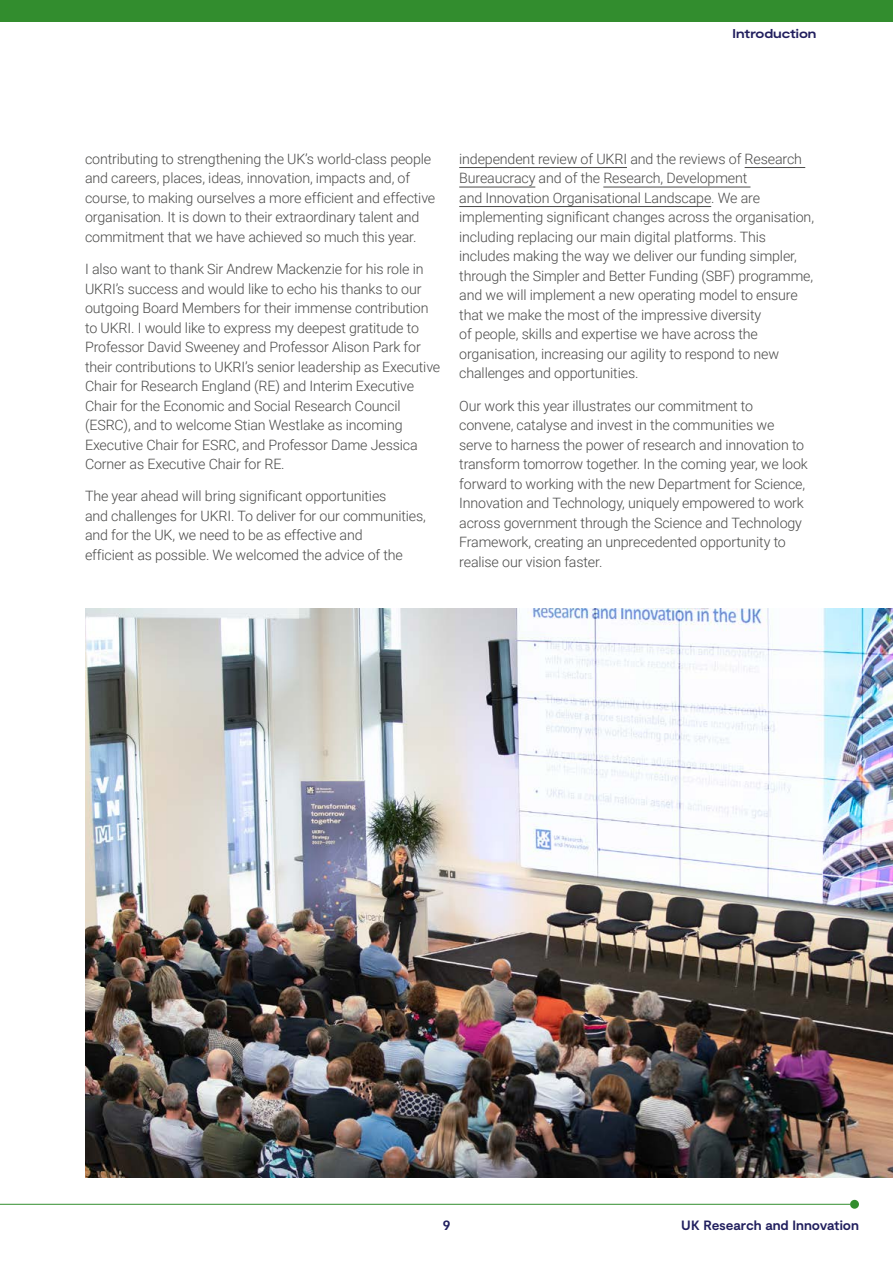
<style>
.page{position:relative;width:893px;height:1263px;background:#fff}
.page>*{position:absolute;margin:0;border:0;box-sizing:border-box;transform-origin:0 0}
.Body_Copy_2023{font:300 14.25px/19.5px "Roboto";letter-spacing:-.01em;color:#4a4a49}
.t1{font:700 13.5px "Moderat";letter-spacing:-.005em;color:#211f5e}
.t2{font:700 expanded 12.75px "Moderat";letter-spacing:-.005em;color:#211f5e}
</style>
<div class="page">
<div style="left:0;top:0;width:893px;height:21px;background:#328d2e"></div>
<hr style="left:0;top:1204px;width:850px;height:1px;background:#328d2e">
<div style="left:850px;top:1200px;width:9px;height:9px;background:#328d2e;border-radius:50%"></div>
<hr style="left:459px;top:167px;width:168px;height:1px;background:#4a4a49">
<hr style="left:745px;top:167px;width:60px;height:1px;background:#4a4a49">
<hr style="left:459px;top:187px;width:76px;height:1px;background:#4a4a49">
<hr style="left:603px;top:187px;width:147px;height:1px;background:#4a4a49">
<hr style="left:459px;top:206px;width:252px;height:1px;background:#4a4a49">
<img style="left:85px;top:609px;width:808px;height:569px">
<p class="t2" style="left:733px;top:26px;width:85px">Introduction</p>
<p class="Body_Copy_2023" style="left:85px;top:148px;width:352px">contributing to strengthening the UK’s world-class people and careers, places, ideas, innovation, impacts and, of course, to making ourselves a more efficient and effective organisation. It is down to their extraordinary talent and commitment that we have achieved so much this year.</p>
<p class="Body_Copy_2023" style="left:85px;top:259px;width:357px">I also want to thank Sir Andrew Mackenzie for his role in UKRI’s success and would like to echo his thanks to our outgoing Board Members for their immense contribution to UKRI. I would like to express my deepest gratitude to Professor David Sweeney and Professor Alison Park for their contributions to UKRI’s senior leadership as Executive Chair for Research England (RE) and Interim Executive Chair for the Economic and Social Research Council (ESRC), and to welcome Stian Westlake as incoming Executive Chair for ESRC, and Professor Dame Jessica Corner as Executive Chair for RE.</p>
<p class="Body_Copy_2023" style="left:85px;top:486px;width:342px">The year ahead will bring significant opportunities<br>and challenges for UKRI. To deliver for our communities, and for the UK, we need to be as effective and<br>efficient as possible. We welcomed the advice of the</p>
<p class="Body_Copy_2023" style="left:459px;top:148px;width:356px">independent review of UKRI and the reviews of Research Bureaucracy and of the Research, Development<br>and Innovation Organisational Landscape. We are implementing significant changes across the organisation, including replacing our main digital platforms. This includes making the way we deliver our funding simpler, through the Simpler and Better Funding (SBF) programme, and we will implement a new operating model to ensure that we make the most of the impressive diversity<br>of people, skills and expertise we have across the organisation, increasing our agility to respond to new challenges and opportunities.</p>
<p class="Body_Copy_2023" style="left:459px;top:395px;width:350px">Our work this year illustrates our commitment to convene, catalyse and invest in the communities we serve to harness the power of research and innovation to transform tomorrow together. In the coming year, we look forward to working with the new Department for Science, Innovation and Technology, uniquely empowered to work across government through the Science and Technology Framework, creating an unprecedented opportunity to realise our vision faster.</p>
<p class="t1" style="left:443px;top:1217px;width:9px">9</p>
<p class="t1" style="left:681px;top:1217px;width:179px">UK Research and Innovation</p>
</div>
